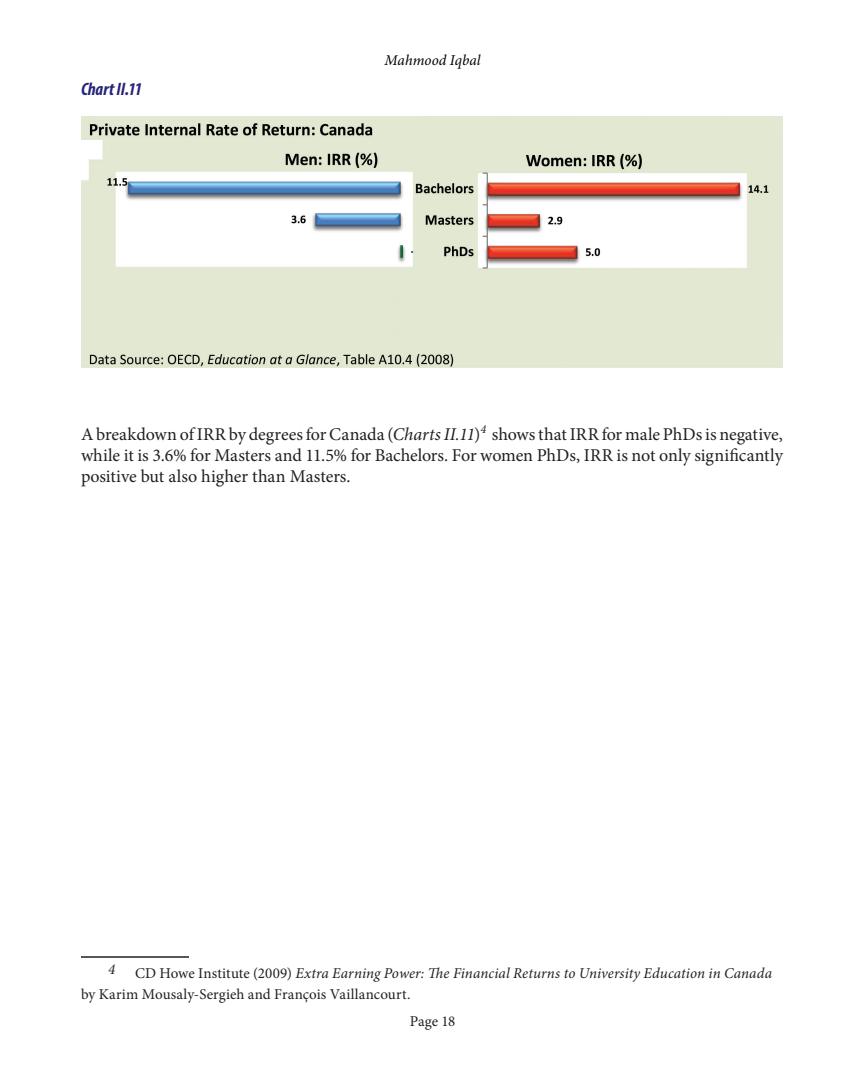
<style>
.page{position:relative;width:864px;height:1080px;background:#fff}
.page>*{position:absolute;margin:0;border:0;box-sizing:border-box;transform-origin:0 0}
.body{font:18px/21px "Minion Pro";letter-spacing:-.005em;color:#231f20;text-align:justify}
.t1{font:italic 700 condensed 18px "Myriad Pro";letter-spacing:-.005em;color:#27247c}
.Footnote_text{font:15px/21px "Minion Pro";letter-spacing:.01em;color:#231f20}
.t2{font:italic 15px "Minion Pro";letter-spacing:.005em;color:#000}
.Footnote_text-2{font:italic 15px "Minion Pro";color:#231f20}
.s1{font-style:italic}
</style>
<div class="page">
<hr style="left:81px;top:956px;width:108px;height:2px;background:#231f20">
<img style="left:81px;top:116px;width:702px;height:251px">
<p class="t1" style="left:81px;top:77px;width:63px">Chart II.11</p>
<p class="t2" style="left:384px;top:50px;width:98px">Mahmood Iqbal</p>
<p class="body" style="left:81px;top:423px;width:703px">A breakdown of IRR by degrees for Canada (<span class="s1">Charts II.11</span>)<sup>4</sup> shows that IRR for male PhDs is negative, while it is 3.6% for Masters and 11.5% for Bachelors. For women PhDs, IRR is not only significantly positive but also higher than Masters.</p>
<p class="Footnote_text-2" style="left:108px;top:958px;width:9px">4</p>
<p class="Footnote_text" style="left:81px;top:963px;width:693px;text-indent:54px">CD Howe Institute (2009) <span class="s1">Extra Earning Power: The Financial Returns to University Education in Canada </span>by Karim Mousaly-Sergieh and François Vaillancourt.</p>
<p class="Footnote_text" style="left:410px;top:1011px;width:47px">Page 18</p>
</div>
